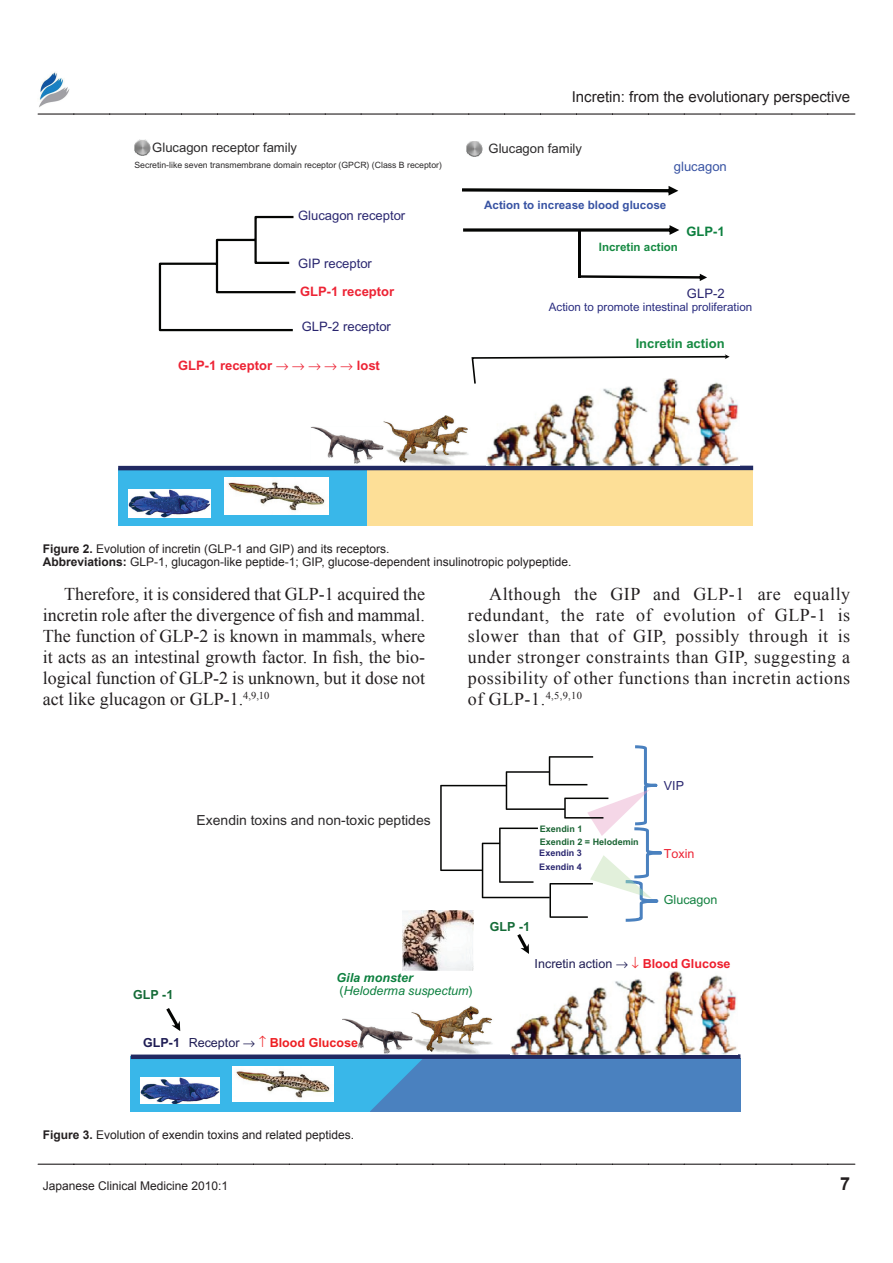
<style>
.page{position:relative;width:893px;height:1263px;background:#fff}
.page>*{position:absolute;margin:0;border:0;box-sizing:border-box;transform-origin:0 0}
.t1{font:18px/21px "Times New Roman";letter-spacing:.015em;color:#231f20;text-align:justify}
.t2{font:700 18px "Arial";color:#231f20}
.t3{font:15px "Arial";color:#231f20}
.t4{font:13.95px "Arial";color:#2b292a}
.t5{font:13.05px "Arial";color:#2b292a}
.t6{font:700 13.05px "Arial";color:#ed2435}
.t7{font:13.05px "Arial";color:#2a2770}
.t8{font:13.05px "Arial";color:#28246e}
.t9{font:700 13.05px "Arial";color:#168a42}
.t10{font:13.05px "Arial";color:#3853a3}
.t11{font:700 13.05px "Arial";color:#0d803f}
.t12{font:italic 12.45px/13.6px "Arial";color:#0d803f}
.t13{font:12.45px "Arial";color:#1e1c54}
.t14{font:700 12.45px "Arial";color:#ee1f23}
.t15{font:700 12.45px "Arial";color:#146b37}
.t16{font:12.45px "Arial";color:#11803f}
.t17{font:12.45px "Arial";color:#ed2435}
.t18{font:12.45px "Arial";color:#2a2770}
.t19{font:12px/13.5px "Arial";color:#231f20}
.t20{font:11.55px "Arial";color:#2a2d80}
.t21{font:700 11.55px "Arial";color:#3853a3}
.t22{font:700 11.55px "Arial";color:#168a42}
.t23{font:700 9px "Arial";color:#1a6433}
.t24{font:700 9px/13.5px "Arial";color:#2a2770}
.t25{font:8.7px "Arial";color:#2b292a}
.s1{font-weight:700}
.s2{font-style:normal}
.s3{color:#1e1c54}
.s4{font-weight:400;color:#1e1c54}
.s5{color:#ee1f23}
.s6{font-weight:700;color:#ee202e}
</style>
<div class="page">
<div style="left:342px;top:469px;width:411px;height:56px;background:#fddf97"></div>
<div style="left:118px;top:468px;width:248px;height:57px;background:#39b7e9"></div>
<img style="left:128px;top:489px;width:82px;height:28px">
<img style="left:224px;top:478px;width:105px;height:36px">
<img style="left:384px;top:415px;width:87px;height:51px">
<hr style="left:118px;top:466px;width:635px;height:4px;background:#212962">
<svg style="left:471px;top:354px;width:259px;height:30px"></svg>
<img style="left:310px;top:427px;width:75px;height:36px">
<svg style="left:463px;top:225px;width:216px;height:10px"></svg>
<svg style="left:462px;top:186px;width:216px;height:10px"></svg>
<svg style="left:581px;top:274px;width:126px;height:7px"></svg>
<img style="left:487px;top:378px;width:252px;height:87px">
<img style="left:135px;top:140px;width:15px;height:15px">
<img style="left:467px;top:141px;width:16px;height:16px">
<hr style="left:579px;top:230px;width:2px;height:48px;background:#040503">
<svg style="left:158px;top:215px;width:138px;height:117px"></svg>
<div style="left:345px;top:1058px;width:395px;height:54px;background:#4a81bf"></div>
<div style="left:131px;top:1056px;width:239px;height:56px;background:#39b7e9"></div>
<svg style="left:315px;top:1059px;width:107px;height:52px"></svg>
<img style="left:141px;top:1077px;width:78px;height:27px">
<img style="left:233px;top:1066px;width:100px;height:35px">
<img style="left:412px;top:1006px;width:81px;height:48px">
<div style="left:131px;top:1054px;width:609px;height:5px;background:#212962"></div>
<img style="left:342px;top:1019px;width:71px;height:35px">
<svg style="left:166px;top:1008px;width:14px;height:23px"></svg>
<svg style="left:517px;top:934px;width:12px;height:20px"></svg>
<img style="left:402px;top:911px;width:72px;height:60px">
<img style="left:511px;top:971px;width:226px;height:83px">
<svg style="left:440px;top:745px;width:222px;height:177px"></svg>
<svg style="left:38px;top:113px;width:817px;height:2px;background:#807e7e"></svg>
<svg style="left:38px;top:1163px;width:817px;height:2px;background:#807e7f"></svg>
<img style="left:39px;top:72px;width:31px;height:36px">
<p class="t5" style="left:152px;top:140px;width:146px">Glucagon receptor family</p>
<p class="t25" style="left:134px;top:160px;width:309px">Secretin-like seven transmembrane domain receptor (GPCR) (Class B receptor)</p>
<p class="t7" style="left:298px;top:208px;width:109px">Glucagon receptor</p>
<p class="t7" style="left:298px;top:255px;width:75px">GIP receptor</p>
<p class="t6" style="left:300px;top:284px;width:96px">GLP-1 receptor</p>
<p class="t8" style="left:302px;top:319px;width:91px">GLP-2 receptor</p>
<p class="t6" style="left:178px;top:358px;width:203px">GLP-1 receptor → → → → → lost</p>
<p class="t3" style="left:572px;top:87px;width:280px">Incretin: from the evolutionary perspective</p>
<p class="t5" style="left:489px;top:141px;width:95px">Glucagon family</p>
<p class="t10" style="left:674px;top:159px;width:54px">glucagon</p>
<p class="t21" style="left:484px;top:198px;width:184px">Action to increase blood glucose</p>
<p class="t11" style="left:686px;top:224px;width:40px">GLP-1</p>
<p class="t22" style="left:599px;top:240px;width:81px">Incretin action</p>
<p class="t8" style="left:687px;top:286px;width:39px">GLP-2</p>
<p class="t20" style="left:549px;top:300px;width:205px">Action to promote intestinal proliferation</p>
<p class="t9" style="left:636px;top:336px;width:91px">Incretin action</p>
<p class="t19" style="left:43px;top:542px;width:530px"><span class="s1">Figure 2.</span> Evolution of incretin (GLP-1 and GIP) and its receptors.<br><span class="s1">Abbreviations:</span> GLP-1, glucagon-like peptide-1; GIP, glucose-dependent insulinotropic polypeptide.</p>
<p class="t1" style="left:43px;top:583px;width:384px;text-indent:21px">Therefore, it is considered that GLP-1 acquired the incretin role after the divergence of fish and mammal.<br>The function of GLP-2 is known in mammals, where it acts as an intestinal growth factor. In fish, the bio&shy;logical function of GLP-2 is unknown, but it dose not act like glucagon or GLP-1.<sup>4,9,10</sup></p>
<p class="t1" style="left:468px;top:583px;width:384px;text-indent:21px">Although the GIP and GLP-1 are equally redundant, the rate of evolution of GLP-1 is slower than that of GIP, possibly through it is under stronger constraints than GIP, suggesting a possibility of other functions than incretin actions of GLP-1.<sup>4,5,9,10</sup></p>
<p class="t4" style="left:197px;top:812px;width:236px">Exendin toxins and non-toxic peptides</p>
<p class="t15" style="left:133px;top:987px;width:42px">GLP -1</p>
<p class="t12" style="left:336px;top:971px;width:138px"><span class="s1">Gila monster </span><span class="s2">(</span>Heloderma suspectum<span class="s2">)</span></p>
<p class="t14" style="left:143px;top:1035px;width:216px"><span class="s3">GLP-1</span> <span class="s4">Receptor</span> <span class="s3">→</span> ↑ Blood Glucose</p>
<p class="t23" style="left:540px;top:823px;width:44px">Exendin 1</p>
<p class="t23" style="left:540px;top:836px;width:100px">Exendin 2 = Helodemin</p>
<p class="t24" style="left:539px;top:846px;width:44px">Exendin 3<br>Exendin 4</p>
<p class="t15" style="left:490px;top:919px;width:42px">GLP -1</p>
<p class="t18" style="left:664px;top:778px;width:22px">VIP</p>
<p class="t17" style="left:664px;top:846px;width:32px">Toxin</p>
<p class="t16" style="left:664px;top:893px;width:55px">Glucagon</p>
<p class="t13" style="left:535px;top:957px;width:197px">Incretin action → <span class="s5">↓</span> <span class="s6">Blood Glucose</span></p>
<p class="t19" style="left:43px;top:1128px;width:313px"><span class="s1">Figure 3.</span> Evolution of exendin toxins and related peptides.</p>
<p class="t19" style="left:43px;top:1179px;width:187px">Japanese Clinical Medicine 2010:1</p>
<p class="t2" style="left:840px;top:1171px;width:12px">7</p>
</div>
